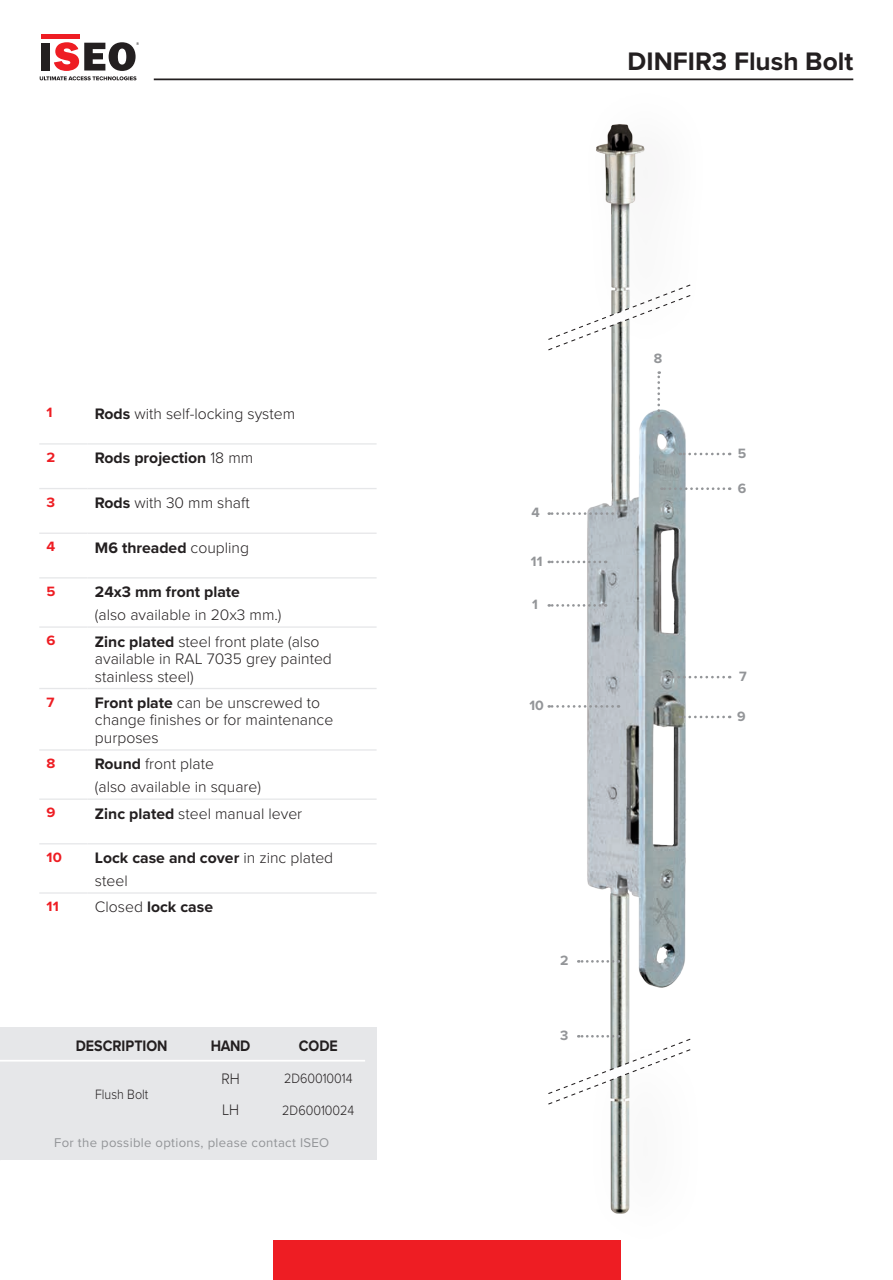
<style>
.page{position:relative;width:893px;height:1280px;background:#fff}
.page>*{position:absolute;margin:0;border:0;box-sizing:border-box;transform-origin:0 0}
.t1{font:700 26.25px "Proxima Nova";color:#231f20}
.t2{font:300 15.75px/17.5px "Proxima Nova";color:#231f20}
.t3{font:700 15.75px "Proxima Nova";color:#231f20}
.t4{font:700 15.75px "Proxima Nova";color:#231f20;scale:.9 1}
.t5{font:300 15.75px "Proxima Nova";color:#231f20;scale:.9 1}
.t6{font:300 14px "Proxima Nova";color:#231f20;scale:.9 1}
.t7{font:700 14px "Proxima Nova";color:#939598}
.t8{font:700 14px "Proxima Nova";color:#ee1d23;scale:1.06 1}
.t9{font:13.12px "Proxima Nova";letter-spacing:.025em;color:#939598}
.s1{font-weight:700}
.s2{font-weight:300}
</style>
<div class="page">
<div style="left:273px;top:1240px;width:347px;height:40px;background:#ee1d23"></div>
<div style="left:0;top:1028px;width:377px;height:132px;background:#e6e7e9"></div>
<img style="left:485px;top:80px;width:294px;height:182px">
<img style="left:547px;top:262px;width:185px;height:754px">
<img style="left:610px;top:1016px;width:20px;height:264px">
<svg style="left:547px;top:284px;width:145px;height:67px"></svg>
<svg style="left:549px;top:512px;width:70px;height:3px"></svg>
<svg style="left:680px;top:453px;width:50px;height:2px"></svg>
<svg style="left:661px;top:487px;width:69px;height:3px"></svg>
<svg style="left:669px;top:676px;width:61px;height:2px"></svg>
<svg style="left:680px;top:716px;width:50px;height:2px"></svg>
<svg style="left:549px;top:561px;width:57px;height:2px"></svg>
<svg style="left:549px;top:604px;width:57px;height:3px"></svg>
<svg style="left:549px;top:705px;width:70px;height:3px"></svg>
<svg style="left:578px;top:960px;width:41px;height:3px"></svg>
<svg style="left:548px;top:1035px;width:143px;height:70px"></svg>
<svg style="left:657px;top:371px;width:3px;height:46px"></svg>
<hr style="left:0;top:1060px;width:365px;height:1px;background:#fff">
<hr style="left:154px;top:78px;width:699px;height:2px;background:#231f20">
<hr style="left:41px;top:35px;width:39px;height:4px;background:#ee1d23">
<svg style="left:40px;top:42px;width:99px;height:38px"></svg>
<hr style="left:39px;top:443px;width:49px;height:2px;background:#e6e7e9">
<hr style="left:88px;top:443px;width:289px;height:2px;background:#e6e7e9">
<hr style="left:39px;top:488px;width:49px;height:1px;background:#e6e7e9">
<hr style="left:88px;top:488px;width:289px;height:1px;background:#e6e7e9">
<hr style="left:39px;top:532px;width:49px;height:2px;background:#e6e7e9">
<hr style="left:88px;top:532px;width:289px;height:2px;background:#e6e7e9">
<hr style="left:39px;top:577px;width:49px;height:1px;background:#e6e7e9">
<hr style="left:88px;top:577px;width:289px;height:1px;background:#e6e7e9">
<hr style="left:39px;top:626px;width:49px;height:2px;background:#e6e7e9">
<hr style="left:88px;top:626px;width:289px;height:2px;background:#e6e7e9">
<hr style="left:39px;top:688px;width:49px;height:1px;background:#e6e7e9">
<hr style="left:88px;top:688px;width:289px;height:1px;background:#e6e7e9">
<hr style="left:39px;top:749px;width:49px;height:2px;background:#e6e7e9">
<hr style="left:88px;top:749px;width:289px;height:2px;background:#e6e7e9">
<hr style="left:39px;top:798px;width:49px;height:2px;background:#e6e7e9">
<hr style="left:88px;top:798px;width:289px;height:2px;background:#e6e7e9">
<hr style="left:39px;top:843px;width:49px;height:1px;background:#e6e7e9">
<hr style="left:88px;top:843px;width:289px;height:1px;background:#e6e7e9">
<hr style="left:39px;top:892px;width:49px;height:2px;background:#e6e7e9">
<hr style="left:88px;top:892px;width:289px;height:2px;background:#e6e7e9">
<p class="t8" style="left:47px;top:402px;width:7px">1</p>
<p class="t2" style="left:95px;top:404px;width:202px"><span class="s1">Rods</span> with self-locking system</p>
<p class="t8" style="left:47px;top:447px;width:10px">2</p>
<p class="t3" style="left:95px;top:446px;width:160px">Rods projection <span class="s2">18 mm</span></p>
<p class="t8" style="left:47px;top:491px;width:10px">3</p>
<p class="t2" style="left:95px;top:493px;width:156px"><span class="s1">Rods</span> with 30 mm shaft</p>
<p class="t8" style="left:47px;top:536px;width:10px">4</p>
<p class="t3" style="left:95px;top:536px;width:156px">M6 threaded <span class="s2">coupling</span></p>
<p class="t8" style="left:47px;top:581px;width:10px">5</p>
<p class="t3" style="left:95px;top:580px;width:147px">24x3 mm front plate</p>
<p class="t2" style="left:95px;top:605px;width:188px">(also available in 20x3 mm.)</p>
<p class="t8" style="left:47px;top:630px;width:10px">6</p>
<p class="t2" style="left:95px;top:632px;width:238px"><span class="s1">Zinc plated</span> steel front plate (also available in RAL 7035 grey painted stainless steel)</p>
<p class="t8" style="left:47px;top:691px;width:9px">7</p>
<p class="t2" style="left:95px;top:693px;width:240px"><span class="s1">Front plate</span> can be unscrewed to change finishes or for maintenance purposes</p>
<p class="t8" style="left:47px;top:753px;width:10px">8</p>
<p class="t2" style="left:95px;top:752px;width:168px;line-height:22.8px"><span class="s1">Round</span> front plate<br>(also available in square)</p>
<p class="t8" style="left:47px;top:802px;width:10px">9</p>
<p class="t2" style="left:95px;top:804px;width:209px"><span class="s1">Zinc plated</span> steel manual lever</p>
<p class="t8" style="left:47px;top:847px;width:16px">10</p>
<p class="t2" style="left:95px;top:846px;width:240px;line-height:22.8px"><span class="s1">Lock case and cover</span> in zinc plated steel</p>
<p class="t8" style="left:47px;top:896px;width:13px">11</p>
<p class="t3" style="left:95px;top:895px;width:120px"><span class="s2">Closed</span> lock case</p>
<p class="t4" style="left:76px;top:1034px;width:104px">DESCRIPTION</p>
<p class="t4" style="left:211px;top:1034px;width:45px">HAND</p>
<p class="t4" style="left:299px;top:1034px;width:45px">CODE</p>
<p class="t6" style="left:95px;top:1084px;width:61px">Flush Bolt</p>
<p class="t5" style="left:221px;top:1067px;width:22px">RH</p>
<p class="t6" style="left:284px;top:1068px;width:78px">2D60010014</p>
<p class="t5" style="left:222px;top:1098px;width:21px">LH</p>
<p class="t6" style="left:282px;top:1099px;width:82px">2D60010024</p>
<p class="t9" style="left:54px;top:1133px;width:277px">For the possible options, please contact ISEO</p>
<h1 class="t1" style="left:628px;top:42px;width:227px">DINFIR3 Flush Bolt</h1>
<p class="t7" style="left:531px;top:502px;width:10px">4</p>
<p class="t7" style="left:531px;top:551px;width:13px">11</p>
<p class="t7" style="left:532px;top:594px;width:7px">1</p>
<p class="t7" style="left:529px;top:695px;width:16px">10</p>
<p class="t7" style="left:654px;top:348px;width:10px">8</p>
<p class="t7" style="left:738px;top:443px;width:10px">5</p>
<p class="t7" style="left:738px;top:477px;width:10px">6</p>
<p class="t7" style="left:739px;top:666px;width:9px">7</p>
<p class="t7" style="left:737px;top:706px;width:10px">9</p>
<p class="t7" style="left:560px;top:950px;width:10px">2</p>
<p class="t7" style="left:560px;top:1025px;width:10px">3</p>
</div>
